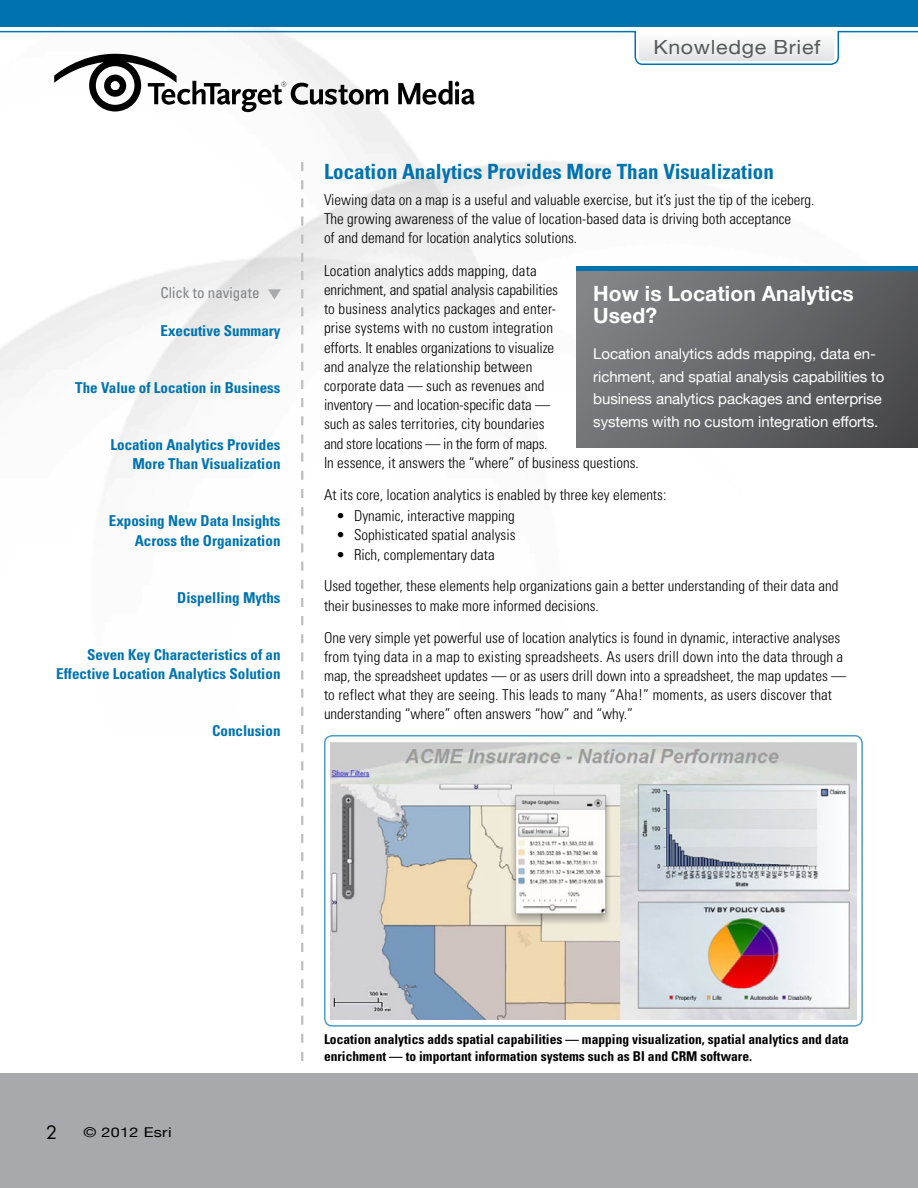
<style>
.page{position:relative;width:918px;height:1188px;background:#fff}
.page>*{position:absolute;margin:0;border:0;box-sizing:border-box;transform-origin:0 0}
.t1{font:700 condensed 21px "Univers";color:#0073ae}
.t2{font:700 21px/22.5px "Helvetica Neue";letter-spacing:.005em;color:#fff}
.t3{font:19.5px "Helvetica Neue";letter-spacing:.03em;color:#58595b;scale:1.1 1}
.t4{font:18px "Futura";color:#000}
.t5{font:300 condensed 15px/19.2px "Univers";color:#000}
.t6{font:700 condensed 15px/19.5px "Univers";color:#0073ae;text-align:right}
.t7{font:15px/22.5px "Helvetica Neue";letter-spacing:-.005em;color:#fff}
.t8{font:condensed 15px "Univers";color:#808285}
.t9{font:700 condensed 13.5px/16.5px "Univers";color:#000}
.t10{font:13.5px "Helvetica Neue";letter-spacing:.02em;color:#000;scale:1.2 1}
</style>
<div class="page">
<div style="left:0;top:1073px;width:918px;height:115px;background:#a7a9ac"></div>
<svg style="left:0;top:27px;width:918px;height:39px"></svg>
<svg style="left:639px;top:27px;width:196px;height:34px"></svg>
<div style="left:0;top:0;width:918px;height:27px;background:#0073ae"></div>
<svg style="left:268px;top:289px;width:13px;height:10px"></svg>
<svg style="left:54px;top:54px;width:334px;height:58px"></svg>
<svg style="left:398px;top:81px;width:77px;height:24px"></svg>
<svg style="left:301px;top:162px;width:2px;height:899px"></svg>
<div style="left:324px;top:735px;width:539px;height:292px;border:2px solid #0073ae;border-radius:8px"></div>
<img style="left:330px;top:742px;width:527px;height:277px">
<div style="left:576px;top:266px;width:342px;height:182px;background:linear-gradient(to right,#7f8083,#4e4e50)"></div>
<div style="left:576px;top:266px;width:342px;height:5px;background:#0073ae"></div>
<p class="t8" style="left:160px;top:284px;width:101px">Click to navigate</p>
<p class="t6" style="left:161px;top:321px;width:121px">Executive Summary</p>
<p class="t6" style="left:75px;top:378px;width:207px">The Value of Location in Business</p>
<p class="t6" style="left:111px;top:435px;width:171px">Location Analytics Provides<br>More Than Visualization</p>
<p class="t6" style="left:109px;top:511px;width:173px">Exposing New Data Insights<br>Across the Organization</p>
<p class="t6" style="left:177px;top:588px;width:105px">Dispelling Myths</p>
<p class="t6" style="left:56px;top:645px;width:226px">Seven Key Characteristics of an<br>Effective Location Analytics Solution</p>
<p class="t6" style="left:212px;top:721px;width:70px">Conclusion</p>
<h2 class="t3" style="left:653px;top:30px;width:153px">Knowledge Brief</h2>
<h1 class="t1" style="left:324px;top:158px;width:451px">Location Analytics Provides More Than Visualization</h1>
<p class="t5" style="left:324px;top:190px;width:492px">Viewing data on a map is a useful and valuable exercise, but it’s just the tip of the iceberg.<br>The growing awareness of the value of location-based data is driving both acceptance<br>of and demand for location analytics solutions.</p>
<p class="t5" style="left:324px;top:261px;width:316px">Location analytics adds mapping, data<br>enrichment, and spatial analysis capabilities<br>to business analytics packages and enter-<br>prise systems with no custom integration<br>efforts. It enables organizations to visualize<br>and analyze the relationship between<br>corporate data — such as revenues and<br>inventory — and location-specific data —<br>such as sales territories, city boundaries<br>and store locations — in the form of maps.<br>In essence, it answers the “where” of business questions.</p>
<p class="t5" style="left:324px;top:485px;width:344px">At its core, location analytics is enabled by three key elements:</p>
<p class="t5" style="left:336px;top:506px;width:180px">• Dynamic, interactive mapping</p>
<p class="t5" style="left:336px;top:525px;width:181px">• Sophisticated spatial analysis</p>
<p class="t5" style="left:324px;top:538px;width:516px;line-height:32px;text-indent:12px">• Rich, complementary data<br>Used together, these elements help organizations gain a better understanding of their data and</p>
<p class="t5" style="left:324px;top:589px;width:518px;line-height:32px">their businesses to make more informed decisions.<br>One very simple yet powerful use of location analytics is found in dynamic, interactive analyses</p>
<p class="t5" style="left:324px;top:647px;width:524px">from tying data in a map to existing spreadsheets. As users drill down into the data through a map, the spreadsheet updates — or as users drill down into a spreadsheet, the map updates — to reflect what they are seeing. This leads to many “Aha!” moments, as users discover that understanding “where” often answers “how” and “why.”</p>
<h1 class="t2" style="left:593px;top:281px;width:262px">How is Location Analytics<br>Used?</h1>
<p class="t7" style="left:593px;top:342px;width:293px">Location analytics adds mapping, data en&shy;richment, and spatial analysis capabilities to business analytics packages and enterprise systems with no custom integration efforts.</p>
<p class="t4" style="left:46px;top:1120px;width:13px">2</p>
<p class="t10" style="left:83px;top:1120px;width:75px">© 2012 Esri</p>
<p class="t9" style="left:324px;top:1031px;width:526px">Location analytics adds spatial capabilities — mapping visualization, spatial analytics and data enrichment — to important information systems such as BI and CRM software.</p>
</div>
